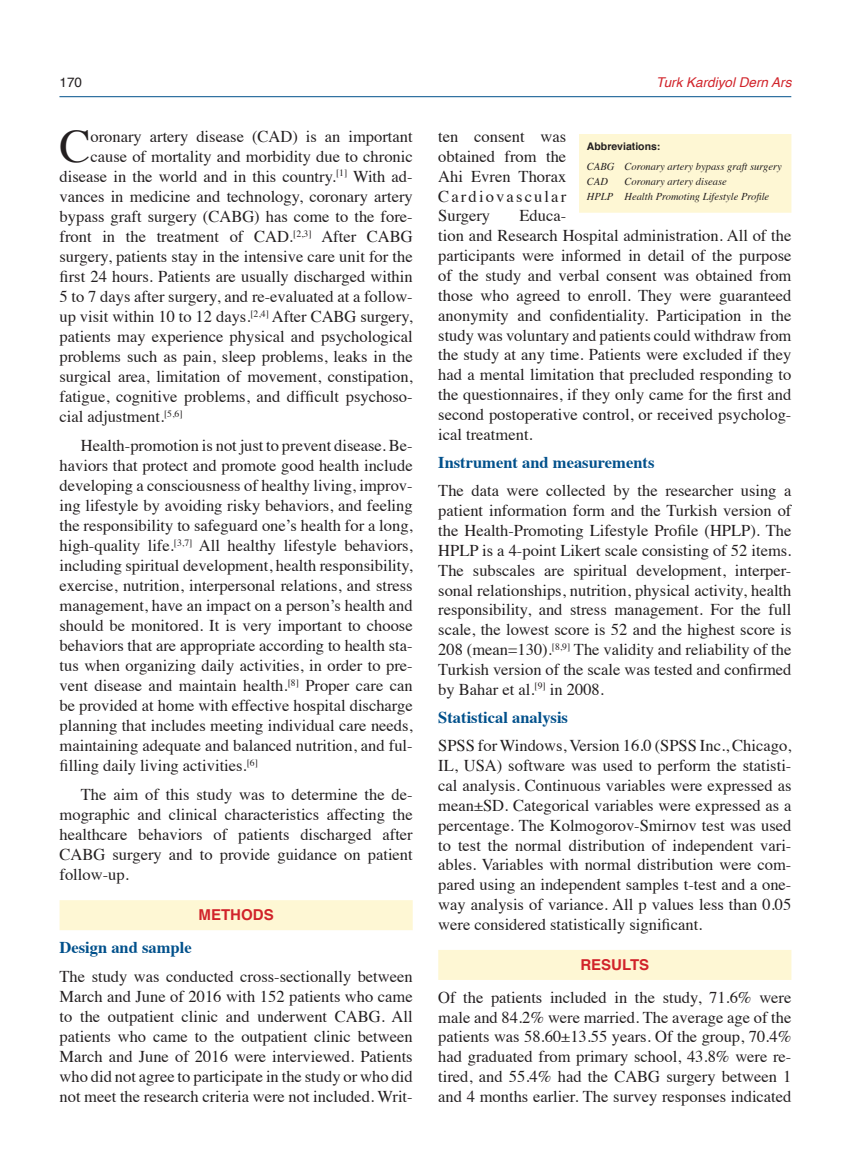
<style>
.page{position:relative;width:851px;height:1170px;background:#fff}
.page>*{position:absolute;margin:0;border:0;box-sizing:border-box;transform-origin:0 0}
._01__Yazı_Metni_TKD{font:46.5px "Times";color:#231f20}
._01__Yazı_Metni_TKD-2{font:16.5px/19.8px "Times";color:#231f20;text-align:justify}
._01__Yazı_Metni_TKD-3{font:700 16.5px "Times";color:#01508b}
._06__Yazı_Konu_Basli{font:700 15px "Helvetica";color:#d1232a}
.t1{font:italic 13.5px "Helvetica";color:#d1232a}
.t2{font:13.5px "Helvetica";color:#231f20}
.t3{font:italic 10.5px "Times";color:#231f20}
.t4{font:700 10.5px "Helvetica";color:#231f20}
</style>
<div class="page">
<div style="left:60px;top:900px;width:352px;height:30px;background:#fef7d4"></div>
<div style="left:438px;top:949px;width:353px;height:30px;background:#fef7d4"></div>
<hr style="left:59px;top:96px;width:732px;height:1px;background:#01508b">
<div style="left:579px;top:135px;width:211px;height:77px;background:#fef7d4"></div>
<div style="left:579px;top:134px;width:212px;height:79px;border:2px solid #fef7d4"></div>
<p class="t2" style="left:60px;top:72px;width:24px">170</p>
<p class="t1" style="left:656px;top:71px;width:137px">Turk Kardiyol Dern Ars</p>
<p class="_01__Yazı_Metni_TKD" style="left:60px;top:103px;width:32px">C</p>
<p class="_01__Yazı_Metni_TKD-2" style="left:90px;top:125px;width:323px">oronary artery disease (CAD) is an important</p>
<p class="_01__Yazı_Metni_TKD-2" style="left:90px;top:145px;width:323px">cause of mortality and morbidity due to chronic</p>
<p class="_01__Yazı_Metni_TKD-2" style="left:60px;top:165px;width:354px">disease in the world and in this country.<sup>[1]</sup> With ad-</p>
<p class="_01__Yazı_Metni_TKD-2" style="left:60px;top:185px;width:354px">vances in medicine and technology, coronary artery</p>
<p class="_01__Yazı_Metni_TKD-2" style="left:60px;top:205px;width:354px">bypass graft surgery (CABG) has come to the fore-</p>
<p class="_01__Yazı_Metni_TKD-2" style="left:60px;top:225px;width:354px">front in the treatment of CAD.<sup>[2,3]</sup> After CABG</p>
<p class="_01__Yazı_Metni_TKD-2" style="left:60px;top:245px;width:354px">surgery, patients stay in the intensive care unit for the</p>
<p class="_01__Yazı_Metni_TKD-2" style="left:60px;top:265px;width:354px">first 24 hours. Patients are usually discharged within</p>
<p class="_01__Yazı_Metni_TKD-2" style="left:60px;top:285px;width:354px">5 to 7 days after surgery, and re-evaluated at a follow-</p>
<p class="_01__Yazı_Metni_TKD-2" style="left:60px;top:305px;width:354px">up visit within 10 to 12 days.<sup>[2,4]</sup> After CABG surgery,</p>
<p class="_01__Yazı_Metni_TKD-2" style="left:60px;top:325px;width:354px">patients may experience physical and psychological</p>
<p class="_01__Yazı_Metni_TKD-2" style="left:60px;top:345px;width:354px">problems such as pain, sleep problems, leaks in the</p>
<p class="_01__Yazı_Metni_TKD-2" style="left:60px;top:365px;width:354px">surgical area, limitation of movement, constipation,</p>
<p class="_01__Yazı_Metni_TKD-2" style="left:60px;top:385px;width:354px">fatigue, cognitive problems, and difficult psychoso-</p>
<p class="_01__Yazı_Metni_TKD-2" style="left:60px;top:405px;width:124px">cial adjustment.<sup>[5,6]</sup></p>
<p class="_01__Yazı_Metni_TKD-2" style="left:60px;top:434px;width:354px;text-indent:21px">Health-promotion is not just to prevent disease. Be&shy;haviors that protect and promote good health include developing a consciousness of healthy living, improv&shy;ing lifestyle by avoiding risky behaviors, and feeling the responsibility to safeguard one’s health for a long, high-quality life.<sup>[3,7]</sup> All healthy lifestyle behaviors, including spiritual development, health responsibility, exercise, nutrition, interpersonal relations, and stress management, have an impact on a person’s health and should be monitored. It is very important to choose behaviors that are appropriate according to health sta&shy;tus when organizing daily activities, in order to pre&shy;vent disease and maintain health.<sup>[8]</sup> Proper care can be provided at home with effective hospital discharge planning that includes meeting individual care needs, maintaining adequate and balanced nutrition, and ful&shy;filling daily living activities.<sup>[6]</sup></p>
<p class="_01__Yazı_Metni_TKD-2" style="left:60px;top:782px;width:354px;text-indent:21px">The aim of this study was to determine the de&shy;mographic and clinical characteristics affecting the healthcare behaviors of patients discharged after CABG surgery and to provide guidance on patient follow-up.</p>
<p class="_06__Yazı_Konu_Basli" style="left:198px;top:902px;width:76px">METHODS</p>
<p class="_01__Yazı_Metni_TKD-3" style="left:60px;top:931px;width:134px">Design and sample</p>
<p class="_01__Yazı_Metni_TKD-2" style="left:60px;top:964px;width:354px">The study was conducted cross-sectionally between March and June of 2016 with 152 patients who came to the outpatient clinic and underwent CABG. All patients who came to the outpatient clinic between March and June of 2016 were interviewed. Patients who did not agree to participate in the study or who did not meet the research criteria were not included. Writ-</p>
<p class="_01__Yazı_Metni_TKD-2" style="left:438px;top:125px;width:129px">ten consent was obtained from the Ahi Evren Thorax Cardiovascular Surgery</p>
<p class="t4" style="left:586px;top:138px;width:75px">Abbreviations:</p>
<p class="t3" style="left:586px;top:157px;width:196px">CABG Coronary artery bypass graft surgery</p>
<p class="t3" style="left:586px;top:172px;width:23px">CAD</p>
<p class="t3" style="left:624px;top:172px;width:104px">Coronary artery disease</p>
<p class="t3" style="left:586px;top:187px;width:184px">HPLP Health Promoting Lifestyle Profile</p>
<p class="_01__Yazı_Metni_TKD-2" style="left:438px;top:205px;width:354px;text-align:left;text-indent:81px">Educa-<br>tion and Research Hospital administration. All of the participants were informed in detail of the purpose of the study and verbal consent was obtained from those who agreed to enroll. They were guaranteed anonymity and confidentiality. Participation in the study was voluntary and patients could withdraw from the study at any time. Patients were excluded if they had a mental limitation that precluded responding to the questionnaires, if they only came for the first and second postoperative control, or received psycholog&shy;ical treatment.</p>
<p class="_01__Yazı_Metni_TKD-3" style="left:438px;top:446px;width:218px">Instrument and measurements</p>
<p class="_01__Yazı_Metni_TKD-2" style="left:438px;top:479px;width:354px">The data were collected by the researcher using a patient information form and the Turkish version of the Health-Promoting Lifestyle Profile (HPLP). The HPLP is a 4-point Likert scale consisting of 52 items.<br>The subscales are spiritual development, interper&shy;sonal relationships, nutrition, physical activity, health responsibility, and stress management. For the full scale, the lowest score is 52 and the highest score is 208 (mean=130).<sup>[8,9]</sup> The validity and reliability of the Turkish version of the scale was tested and confirmed by Bahar et al.<sup>[9]</sup> in 2008.</p>
<p class="_01__Yazı_Metni_TKD-3" style="left:438px;top:701px;width:131px">Statistical analysis</p>
<p class="_01__Yazı_Metni_TKD-2" style="left:438px;top:734px;width:354px">SPSS for Windows, Version 16.0 (SPSS Inc., Chicago, IL, USA) software was used to perform the statisti&shy;cal analysis. Continuous variables were expressed as mean±SD. Categorical variables were expressed as a percentage. The Kolmogorov-Smirnov test was used to test the normal distribution of independent vari&shy;ables. Variables with normal distribution were com&shy;pared using an independent samples t-test and a one&shy;way analysis of variance. All p values less than 0.05 were considered statistically significant.</p>
<p class="_06__Yazı_Konu_Basli" style="left:580px;top:952px;width:70px">RESULTS</p>
<p class="_01__Yazı_Metni_TKD-2" style="left:438px;top:985px;width:354px">Of the patients included in the study, 71.6% were male and 84.2% were married. The average age of the patients was 58.60±13.55 years. Of the group, 70.4% had graduated from primary school, 43.8% were re&shy;tired, and 55.4% had the CABG surgery between 1 and 4 months earlier. The survey responses indicated</p>
</div>
